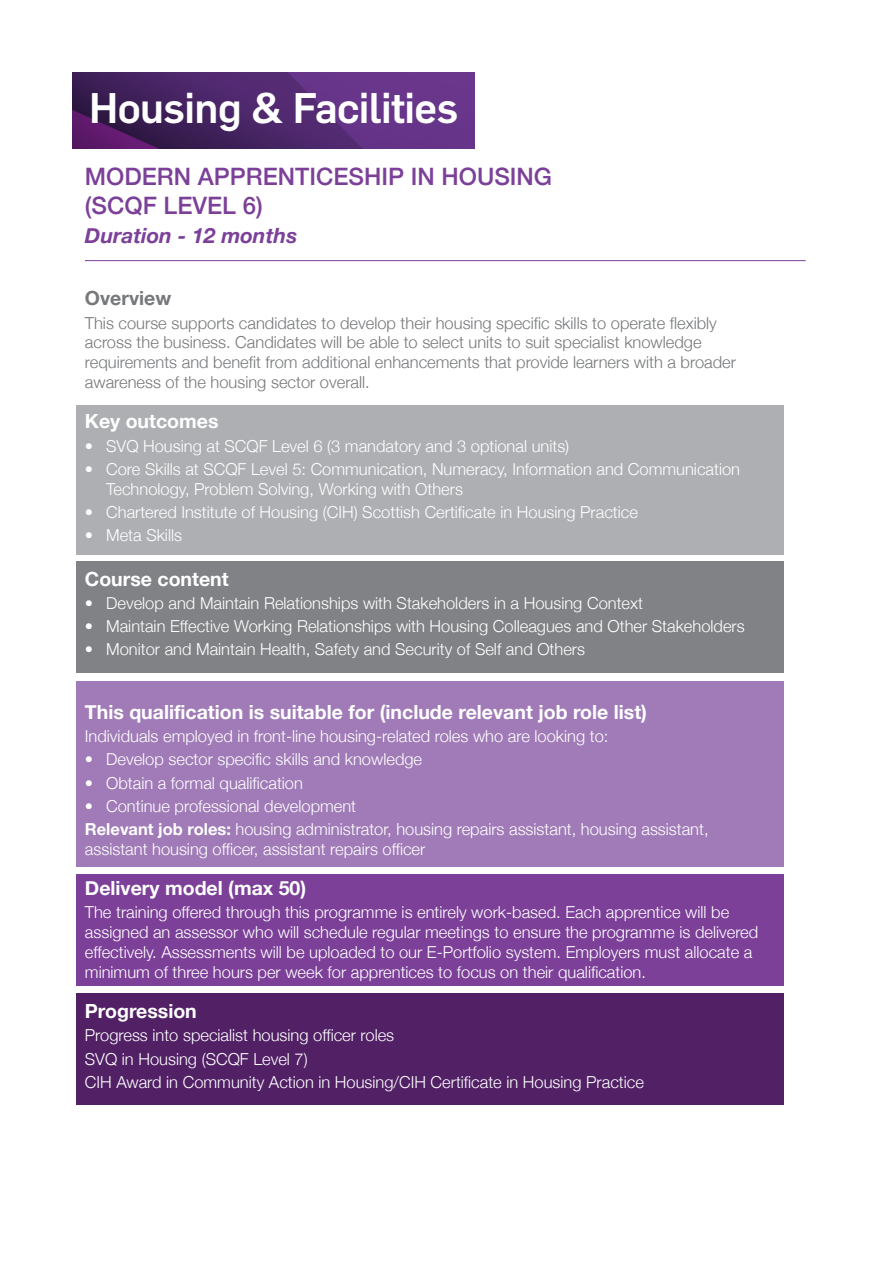
<style>
.page{position:relative;width:893px;height:1263px;background:#fff}
.page>*{position:absolute;margin:0;border:0;box-sizing:border-box;transform-origin:0 0}
.Heading_1{font:500 42px "Flama";letter-spacing:-.015em;color:#fff}
.course_headings_purp{font:500 24px/28.8px "Helvetica Neue";color:#7c4099}
.duration{font:italic 700 21px "Helvetica Neue";color:#7c4099}
.course_overview_head{font:700 19.5px "Helvetica Neue";color:#fff}
.course_overview_head-2{font:700 19.5px "Helvetica Neue";color:#76787b}
.main_course_info{font:300 16.5px/19.8px "Helvetica Neue";color:#fff}
.main_course_info-2{font:300 16.5px/19.8px "Helvetica Neue";color:#76787b}
.s1{font-weight:700}
</style>
<div class="page">
<div style="left:77px;top:561px;width:707px;height:112px;background:#808285"></div>
<div style="left:77px;top:993px;width:707px;height:111px;background:#512065"></div>
<div style="left:77px;top:405px;width:707px;height:149px;background:#aeafb3"></div>
<div style="left:77px;top:681px;width:707px;height:186px;background:#a07bb7"></div>
<div style="left:77px;top:874px;width:707px;height:112px;background:#7c4099"></div>
<hr style="left:85px;top:260px;width:721px;height:1px;background:#7c4099">
<svg style="left:72px;top:72px;width:402px;height:76px;background:#532970"></svg>
<p class="Heading_1" style="left:89px;top:78px;width:371px">Housing &amp; Facilities</p>
<p class="course_headings_purp" style="left:85px;top:160px;width:469px">MODERN APPRENTICESHIP IN HOUSING (SCQF LEVEL 6)</p>
<p class="duration" style="left:85px;top:219px;width:214px">Duration - 12 months</p>
<p class="course_overview_head-2" style="left:85px;top:283px;width:88px">Overview</p>
<p class="main_course_info-2" style="left:85px;top:312px;width:653px">This course supports candidates to develop their housing specific skills to operate flexibly across the business. Candidates will be able to select units to suit specialist knowledge requirements and benefit from additional enhancements that provide learners with a broader awareness of the housing sector overall.</p>
<p class="course_overview_head" style="left:85px;top:406px;width:135px">Key outcomes</p>
<p class="main_course_info" style="left:85px;top:435px;width:486px">• SVQ Housing at SCQF Level 6 (3 mandatory and 3 optional units)</p>
<p class="main_course_info" style="left:106px;top:458px;width:635px;text-indent:-21px">• Core Skills at SCQF Level 5: Communication, Numeracy, Information and Communication<br>Technology, Problem Solving, Working with Others</p>
<p class="main_course_info" style="left:85px;top:501px;width:555px">• Chartered Institute of Housing (CIH) Scottish Certificate in Housing Practice</p>
<p class="main_course_info" style="left:85px;top:524px;width:99px">• Meta Skills</p>
<p class="course_overview_head" style="left:85px;top:563px;width:145px">Course content</p>
<p class="main_course_info" style="left:85px;top:592px;width:560px">• Develop and Maintain Relationships with Stakeholders in a Housing Context</p>
<p class="main_course_info" style="left:85px;top:615px;width:661px">• Maintain Effective Working Relationships with Housing Colleagues and Other Stakeholders</p>
<p class="main_course_info" style="left:85px;top:638px;width:502px">• Monitor and Maintain Health, Safety and Security of Self and Others</p>
<p class="course_overview_head" style="left:85px;top:697px;width:564px">This qualification is suitable for (include relevant job role list)</p>
<p class="main_course_info" style="left:85px;top:725px;width:525px">Individuals employed in front-line housing-related roles who are looking to:</p>
<p class="main_course_info" style="left:85px;top:748px;width:339px">• Develop sector specific skills and knowledge</p>
<p class="main_course_info" style="left:85px;top:771px;width:220px">• Obtain a formal qualification</p>
<p class="main_course_info" style="left:85px;top:795px;width:273px">• Continue professional development</p>
<p class="main_course_info" style="left:85px;top:818px;width:625px"><span class="s1">Relevant job roles:</span> housing administrator, housing repairs assistant, housing assistant, assistant housing officer, assistant repairs officer</p>
<p class="course_overview_head" style="left:85px;top:873px;width:223px">Delivery model (max 50)</p>
<p class="main_course_info" style="left:85px;top:901px;width:675px">The training offered through this programme is entirely work-based. Each apprentice will be assigned an assessor who will schedule regular meetings to ensure the programme is delivered effectively. Assessments will be uploaded to our E-Portfolio system. Employers must allocate a minimum of three hours per week for apprentices to focus on their qualification.</p>
<p class="course_overview_head" style="left:85px;top:996px;width:113px">Progression</p>
<p class="main_course_info" style="left:85px;top:1024px;width:311px">Progress into specialist housing officer roles</p>
<p class="main_course_info" style="left:85px;top:1047px;width:224px">SVQ in Housing (SCQF Level 7)</p>
<p class="main_course_info" style="left:85px;top:1071px;width:561px">CIH Award in Community Action in Housing/CIH Certificate in Housing Practice</p>
</div>
